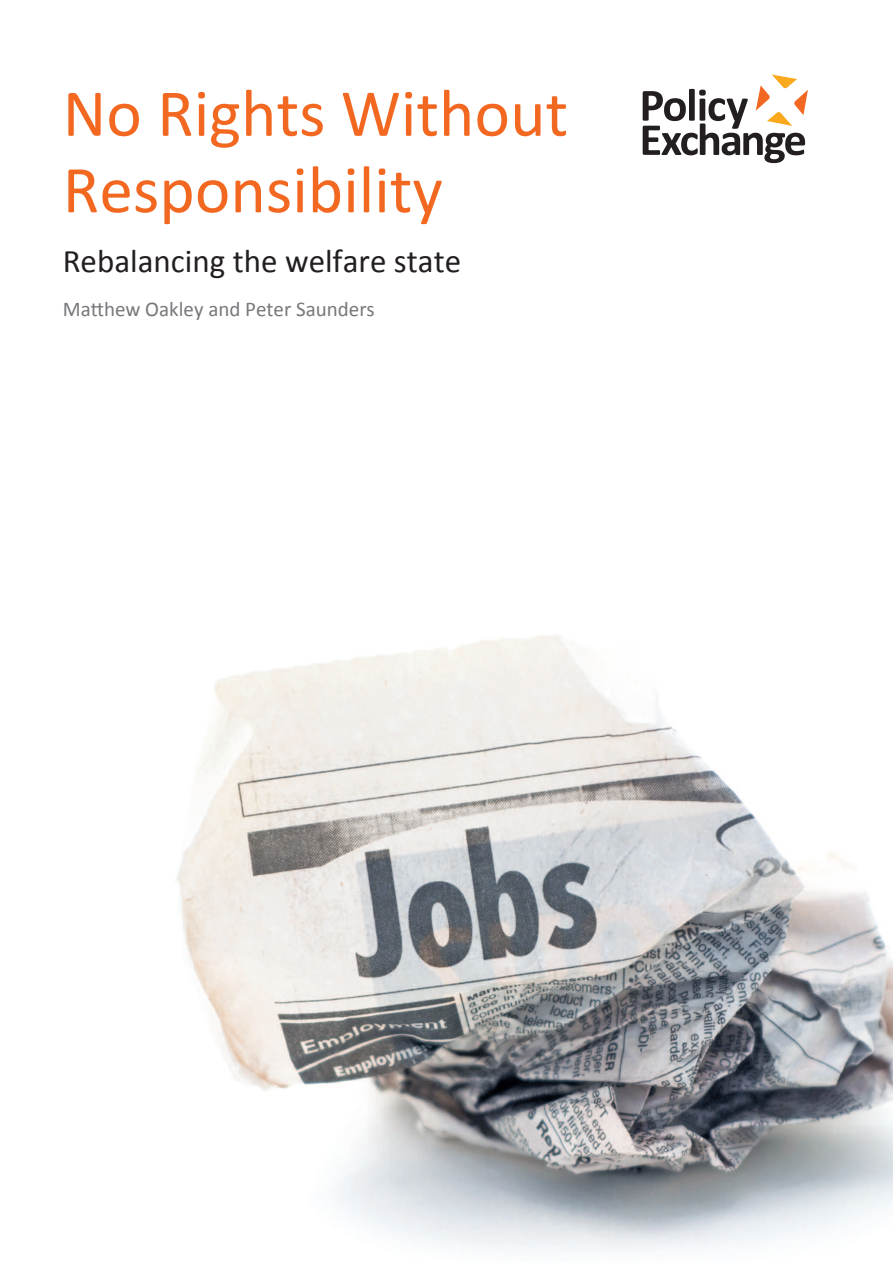
<style>
.page{position:relative;width:893px;height:1263px;background:#fff}
.page>*{position:absolute;margin:0;border:0;box-sizing:border-box;transform-origin:0 0}
.t1{font:67.5px/76.5px "Calibri";color:#f36821}
.t2{font:33px "Calibri";color:#231f20}
.t3{font:21px "Calibri";color:#76787b}
</style>
<div class="page">
<img style="left:177px;top:635px;width:716px;height:615px">
<svg style="left:643px;top:75px;width:165px;height:88px"></svg>
<p class="t1" style="left:63px;top:74px;width:507px">No Rights Without<br>Responsibility</p>
<p class="t2" style="left:63px;top:241px;width:400px">Rebalancing the welfare state</p>
<p class="t3" style="left:63px;top:296px;width:314px">Matthew Oakley and Peter Saunders</p>
</div>
